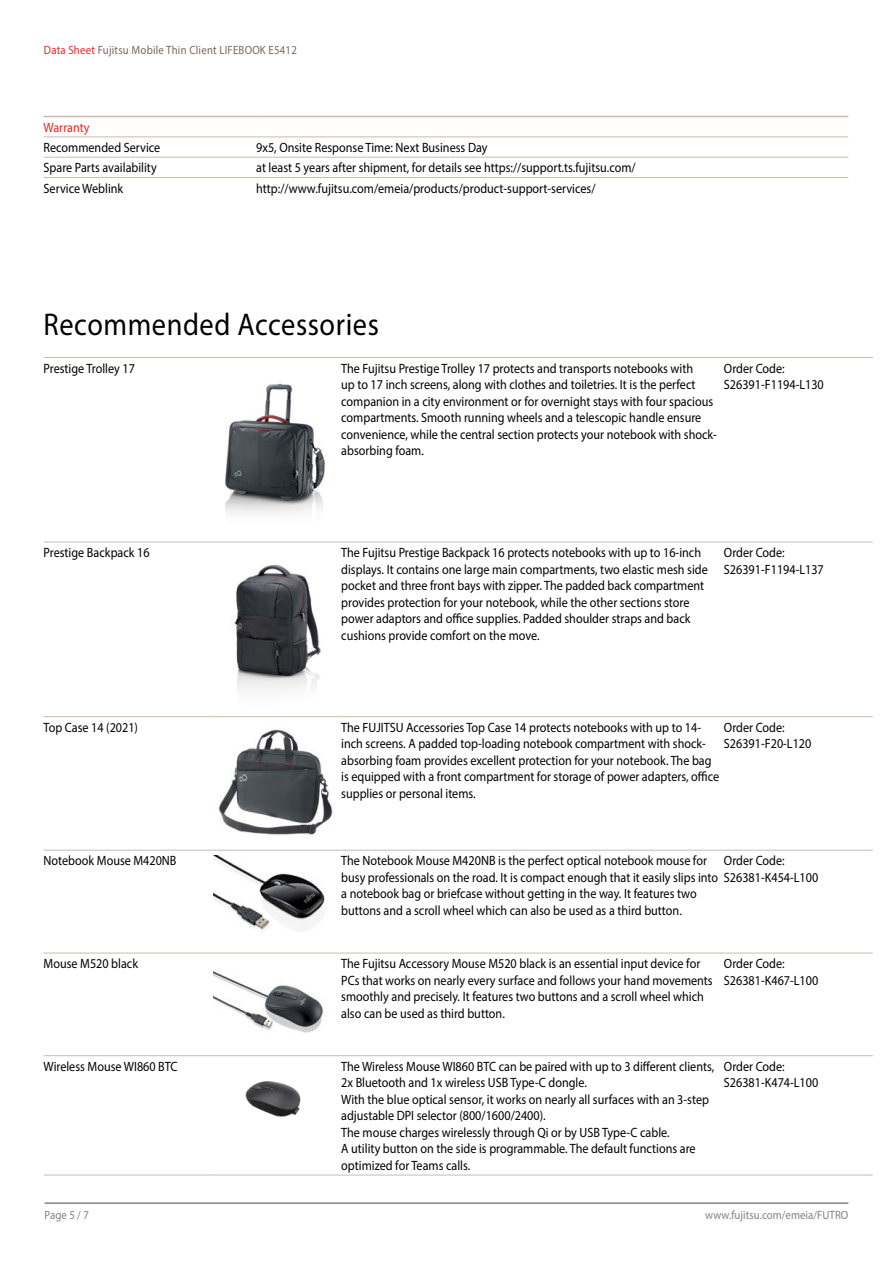
<style>
.page{position:relative;width:893px;height:1263px;background:#fff}
.page>*{position:absolute;margin:0;border:0;box-sizing:border-box;transform-origin:0 0}
.t1{font:31.5px "Myriad Pro";letter-spacing:.02em;color:#000;scale:.9 1}
.t2{font:13.5px/16.5px "Myriad Pro";color:#000;scale:.9 1}
.t3{font:13.5px "Myriad Pro";color:#e92425;scale:.9 1}
.t4{font:12px "Myriad Pro";letter-spacing:.02em;color:#79695e;scale:.9 1}
.t5{font:12px "Myriad Pro";letter-spacing:.005em;color:#818280;scale:.9 1}
.s1{color:#e92425}
</style>
<div class="page">
<hr style="left:45px;top:1202px;width:803px;height:2px;background:#818280">
<hr style="left:44px;top:116px;width:212px;height:1px;background:#c9bbb0">
<hr style="left:256px;top:116px;width:592px;height:1px;background:#c9bbb0">
<hr style="left:44px;top:136px;width:212px;height:1px;background:#c9bbb0">
<hr style="left:256px;top:136px;width:592px;height:1px;background:#c9bbb0">
<hr style="left:44px;top:157px;width:212px;height:1px;background:#c9bbb0">
<hr style="left:256px;top:157px;width:592px;height:1px;background:#c9bbb0">
<hr style="left:44px;top:177px;width:212px;height:1px;background:#c9bbb0">
<hr style="left:256px;top:177px;width:592px;height:1px;background:#c9bbb0">
<hr style="left:44px;top:357px;width:170px;height:1px;background:#c9bbb0">
<hr style="left:214px;top:357px;width:127px;height:1px;background:#c9bbb0">
<hr style="left:341px;top:357px;width:383px;height:1px;background:#c9bbb0">
<hr style="left:724px;top:357px;width:149px;height:1px;background:#c9bbb0">
<hr style="left:44px;top:542px;width:170px;height:1px;background:#c9bbb0">
<hr style="left:214px;top:542px;width:127px;height:1px;background:#c9bbb0">
<hr style="left:341px;top:542px;width:383px;height:1px;background:#c9bbb0">
<hr style="left:724px;top:542px;width:149px;height:1px;background:#c9bbb0">
<hr style="left:44px;top:716px;width:170px;height:1px;background:#c9bbb0">
<hr style="left:214px;top:716px;width:127px;height:1px;background:#c9bbb0">
<hr style="left:341px;top:716px;width:383px;height:1px;background:#c9bbb0">
<hr style="left:724px;top:716px;width:149px;height:1px;background:#c9bbb0">
<hr style="left:44px;top:850px;width:170px;height:1px;background:#c9bbb0">
<hr style="left:214px;top:850px;width:127px;height:1px;background:#c9bbb0">
<hr style="left:341px;top:850px;width:383px;height:1px;background:#c9bbb0">
<hr style="left:724px;top:850px;width:149px;height:1px;background:#c9bbb0">
<hr style="left:44px;top:953px;width:170px;height:1px;background:#c9bbb0">
<hr style="left:214px;top:953px;width:127px;height:1px;background:#c9bbb0">
<hr style="left:341px;top:953px;width:383px;height:1px;background:#c9bbb0">
<hr style="left:724px;top:953px;width:149px;height:1px;background:#c9bbb0">
<hr style="left:44px;top:1055px;width:170px;height:1px;background:#c9bbb0">
<hr style="left:214px;top:1055px;width:127px;height:1px;background:#c9bbb0">
<hr style="left:341px;top:1055px;width:383px;height:1px;background:#c9bbb0">
<hr style="left:724px;top:1055px;width:149px;height:1px;background:#c9bbb0">
<hr style="left:44px;top:1175px;width:170px;height:1px;background:#c9bbb0">
<hr style="left:214px;top:1175px;width:127px;height:1px;background:#c9bbb0">
<hr style="left:341px;top:1175px;width:383px;height:1px;background:#c9bbb0">
<hr style="left:724px;top:1175px;width:149px;height:1px;background:#c9bbb0">
<img style="left:225px;top:383px;width:100px;height:131px">
<img style="left:234px;top:564px;width:87px;height:126px">
<img style="left:218px;top:729px;width:115px;height:108px">
<img style="left:214px;top:855px;width:111px;height:76px">
<img style="left:214px;top:971px;width:109px;height:62px">
<img style="left:245px;top:1081px;width:56px;height:36px">
<p class="t4" style="left:44px;top:43px;width:283px"><span class="s1">Data Sheet</span> Fujitsu Mobile Thin Client LIFEBOOK E5412</p>
<p class="t3" style="left:44px;top:119px;width:53px">Warranty</p>
<p class="t2" style="left:44px;top:139px;width:131px">Recommended Service</p>
<p class="t2" style="left:256px;top:139px;width:259px">9x5, Onsite Response Time: Next Business Day</p>
<p class="t2" style="left:44px;top:159px;width:127px">Spare Parts availability</p>
<p class="t2" style="left:256px;top:159px;width:423px">at least 5 years after shipment, for details see https://support.ts.fujitsu.com/</p>
<p class="t2" style="left:44px;top:180px;width:90px">Service Weblink</p>
<p class="t2" style="left:256px;top:180px;width:378px">http://www.fujitsu.com/emeia/products/product-support-services/</p>
<h1 class="t1" style="left:44px;top:305px;width:374px">Recommended Accessories</h1>
<p class="t2" style="left:44px;top:360px;width:103px">Prestige Trolley 17</p>
<p class="t2" style="left:341px;top:360px;width:419px">The Fujitsu Prestige Trolley 17 protects and transports notebooks with<br>up to 17 inch screens, along with clothes and toiletries. It is the perfect companion in a city environment or for overnight stays with four spacious compartments. Smooth running wheels and a telescopic handle ensure convenience, while the central section protects your notebook with shock&shy;absorbing foam.</p>
<p class="t2" style="left:724px;top:360px;width:112px">Order Code:<br>S26391-F1194-L130</p>
<p class="t2" style="left:44px;top:544px;width:119px">Prestige Backpack 16</p>
<p class="t2" style="left:341px;top:544px;width:409px">The Fujitsu Prestige Backpack 16 protects notebooks with up to 16-inch displays. It contains one large main compartments, two elastic mesh side pocket and three front bays with zipper. The padded back compartment provides protection for your notebook, while the other sections store power adaptors and office supplies. Padded shoulder straps and back cushions provide comfort on the move.</p>
<p class="t2" style="left:724px;top:544px;width:112px">Order Code:<br>S26391-F1194-L137</p>
<p class="t2" style="left:44px;top:719px;width:107px">Top Case 14 (2021)</p>
<p class="t2" style="left:341px;top:719px;width:421px">The FUJITSU Accessories Top Case 14 protects notebooks with up to 14- inch screens. A padded top-loading notebook compartment with shock&shy;absorbing foam provides excellent protection for your notebook. The bag is equipped with a front compartment for storage of power adapters, office supplies or personal items.</p>
<p class="t2" style="left:724px;top:719px;width:99px">Order Code:<br>S26391-F20-L120</p>
<p class="t2" style="left:44px;top:852px;width:149px">Notebook Mouse M420NB</p>
<p class="t2" style="left:341px;top:852px;width:532px">The Notebook Mouse M420NB is the perfect optical notebook mouse for<br>busy professionals on the road. It is compact enough that it easily slips into S26381-K454-L100 a notebook bag or briefcase without getting in the way. It features two<br>buttons and a scroll wheel which can also be used as a third button.</p>
<p class="t2" style="left:724px;top:852px;width:69px">Order Code:</p>
<p class="t2" style="left:44px;top:955px;width:107px">Mouse M520 black</p>
<p class="t2" style="left:341px;top:955px;width:414px">The Fujitsu Accessory Mouse M520 black is an essential input device for PCs that works on nearly every surface and follows your hand movements smoothly and precisely. It features two buttons and a scroll wheel which also can be used as third button.</p>
<p class="t2" style="left:724px;top:955px;width:106px">Order Code:<br>S26381-K467-L100</p>
<p class="t2" style="left:44px;top:1058px;width:150px">Wireless Mouse WI860 BTC</p>
<p class="t2" style="left:341px;top:1058px;width:416px">The Wireless Mouse WI860 BTC can be paired with up to 3 different clients, 2x Bluetooth and 1x wireless USB Type-C dongle.<br>With the blue optical sensor, it works on nearly all surfaces with an 3-step adjustable DPI selector (800/1600/2400).<br>The mouse charges wirelessly through Qi or by USB Type-C cable.<br>A utility button on the side is programmable. The default functions are optimized for Teams calls.</p>
<p class="t2" style="left:724px;top:1058px;width:106px">Order Code:<br>S26381-K474-L100</p>
<p class="t5" style="left:45px;top:1207px;width:51px">Page 5 / 7</p>
<p class="t5" style="left:705px;top:1207px;width:161px">www.fujitsu.com/emeia/FUTRO</p>
</div>
